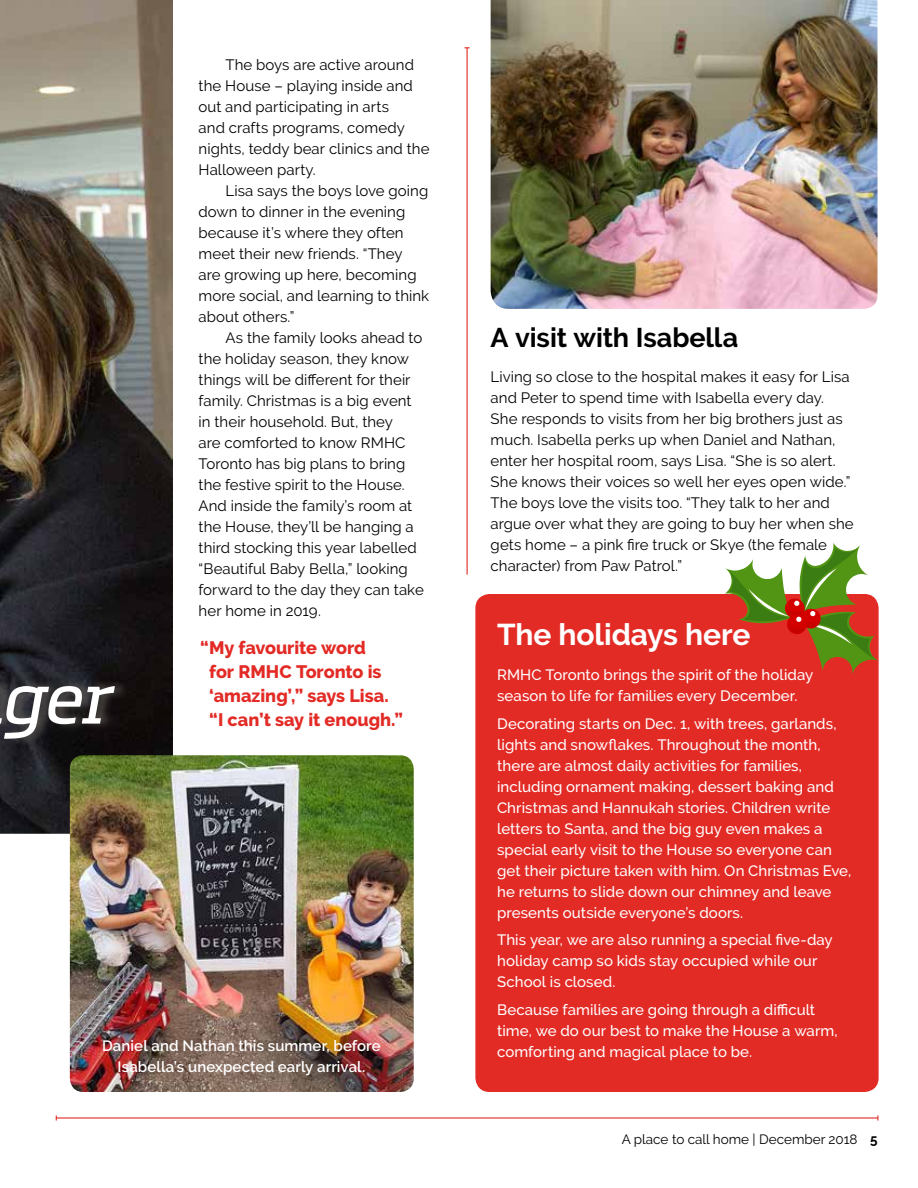
<style>
.page{position:relative;width:918px;height:1188px;background:#fff}
.page>*{position:absolute;margin:0;border:0;box-sizing:border-box;transform-origin:0 0}
.t1{font:italic 72px "Metronic Slab Pro";color:#fff}
.t2{font:700 30px "Raleway";letter-spacing:-.005em;color:#fff}
.t3{font:700 27px "Raleway";letter-spacing:-.005em;color:#000}
.t4{font:800 18px/24px "Raleway";color:#e32b26}
.t5{font:15px/21px "Raleway";letter-spacing:.005em;color:#000}
.t6{font:500 15px/21px "Raleway";letter-spacing:.005em;color:#fff}
.t7{font:600 15px/21px "Raleway";letter-spacing:.005em;color:#fff;text-align:center}
.t8{font:13.5px "Raleway";color:#000}
.s1{font-weight:700}
</style>
<div class="page">
<img style="left:0;top:0;width:173px;height:834px">
<img style="left:70px;top:755px;width:344px;height:337px">
<hr style="left:467px;top:48px;width:1px;height:527px;background:#e32b26">
<hr style="left:56px;top:1117px;width:822px;height:2px;background:#e32b26">
<div style="left:476px;top:595px;width:402px;height:496px;background:#e32b26;border-radius:14px"></div>
<div style="left:475px;top:594px;width:404px;height:498px;border:2px solid #e32b26;border-radius:14px"></div>
<div style="left:0;top:664px;width:129px;height:149px;background:#69645d;opacity:.75"></div>
<img style="left:491px;top:0;width:387px;height:309px">
<svg style="left:725px;top:543px;width:154px;height:132px"></svg>
<h1 class="t1" style="left:1px;top:646px;width:110px">ger</h1>
<p class="t5" style="left:199px;top:54px;width:232px;text-indent:27px">The boys are active around the House – playing inside and out and participating in arts<br>and crafts programs, comedy nights, teddy bear clinics and the<br>Halloween party.</p>
<p class="t5" style="left:199px;top:180px;width:232px;text-indent:27px">Lisa says the boys love going down to dinner in the evening because it’s where they often meet their new friends. “They<br>are growing up here, becoming more social, and learning to think about others.”</p>
<p class="t5" style="left:199px;top:327px;width:227px;text-indent:27px">As the family looks ahead to the holiday season, they know things will be different for their family. Christmas is a big event in their household. But, they<br>are comforted to know RMHC<br>Toronto has big plans to bring the festive spirit to the House.<br>And inside the family’s room at the House, they’ll be hanging a third stocking this year labelled “Beautiful Baby Bella,” looking forward to the day they can take her home in 2019.</p>
<p class="t4" style="left:209px;top:636px;width:196px;text-indent:-9px">“My favourite word<br>for RMHC Toronto is ‘amazing’,” says Lisa. “I can’t say it enough.”</p>
<p class="t7" style="left:102px;top:1035px;width:280px">Daniel and Nathan this summer, before<br>Isabella’s unexpected early arrival.</p>
<h3 class="t3" style="left:491px;top:322px;width:249px">A visit with Isabella</h3>
<p class="t5" style="left:491px;top:366px;width:365px">Living so close to the hospital makes it easy for Lisa and Peter to spend time with Isabella every day.<br>She responds to visits from her big brothers just as much. Isabella perks up when Daniel and Nathan, enter her hospital room, says Lisa. “She is so alert.<br>She knows their voices so well her eyes open wide.” The boys love the visits too. “They talk to her and argue over what they are going to buy her when she gets home – a pink fire truck or Skye (the female character) from Paw Patrol.”</p>
<h2 class="t2" style="left:497px;top:618px;width:255px">The holidays here</h2>
<p class="t6" style="left:497px;top:664px;width:318px">RMHC Toronto brings the spirit of the holiday season to life for families every December.</p>
<p class="t6" style="left:497px;top:713px;width:356px">Decorating starts on Dec. 1, with trees, garlands, lights and snowflakes. Throughout the month, there are almost daily activities for families, including ornament making, dessert baking and Christmas and Hannukah stories. Children write letters to Santa, and the big guy even makes a special early visit to the House so everyone can get their picture taken with him. On Christmas Eve, he returns to slide down our chimney and leave presents outside everyone’s doors.</p>
<p class="t6" style="left:497px;top:930px;width:337px">This year, we are also running a special five-day holiday camp so kids stay occupied while our<br>School is closed.</p>
<p class="t6" style="left:497px;top:999px;width:342px">Because families are going through a difficult time, we do our best to make the House a warm, comforting and magical place to be.</p>
<p class="t8" style="left:622px;top:1131px;width:257px">A place to call home | December 2018 <span class="s1">5</span></p>
</div>
